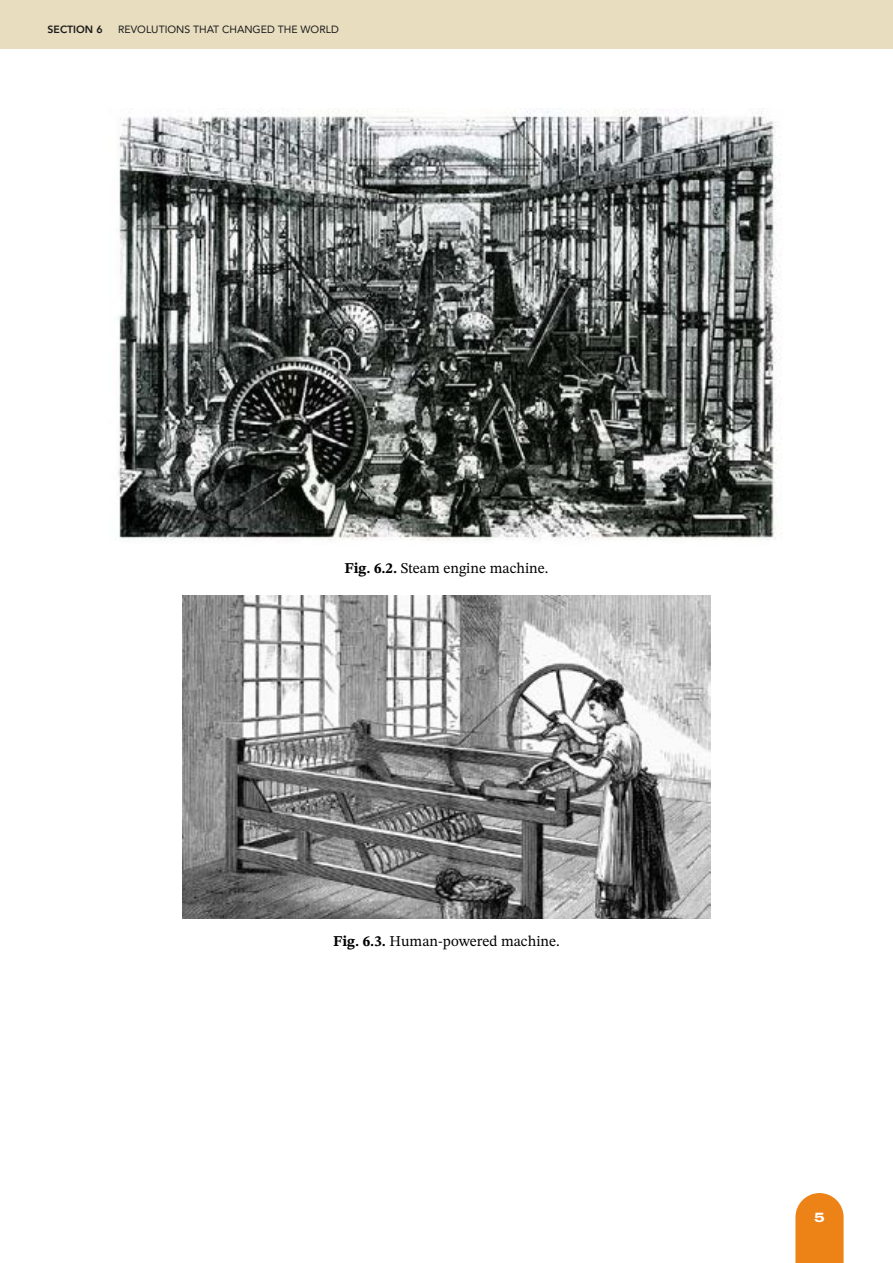
<style>
.page{position:relative;width:893px;height:1263px;background:#fff}
.page>*{position:absolute;margin:0;border:0;box-sizing:border-box;transform-origin:0 0}
.t1{font:15px "STIX Two Text";color:#000}
.t2{font:800 13.5px "Archivo Expanded";color:#fff}
.t3{font:10.5px "Avenir";color:#1a1a1a}
.t4{font:800 10.5px "Avenir";color:#1a1a1a}
.s1{font-weight:700}
</style>
<div class="page">
<div style="left:0;top:0;width:893px;height:49px;background:#e8ddbf"></div>
<svg style="left:795px;top:1193px;width:49px;height:70px;background:#ee8d2c"></svg>
<img style="left:118px;top:108px;width:664px;height:432px">
<img style="left:183px;top:596px;width:527px;height:322px">
<p class="t4" style="left:48px;top:21px;width:57px">SECTION 6</p>
<p class="t3" style="left:118px;top:21px;width:222px">REVOLUTIONS THAT CHANGED THE WORLD</p>
<p class="t1" style="left:344px;top:558px;width:206px"><span class="s1">Fig. 6.2.</span> Steam engine machine.</p>
<p class="t1" style="left:333px;top:930px;width:228px"><span class="s1">Fig. 6.3.</span> Human-powered machine.</p>
<p class="t2" style="left:814px;top:1207px;width:12px">5</p>
</div>
